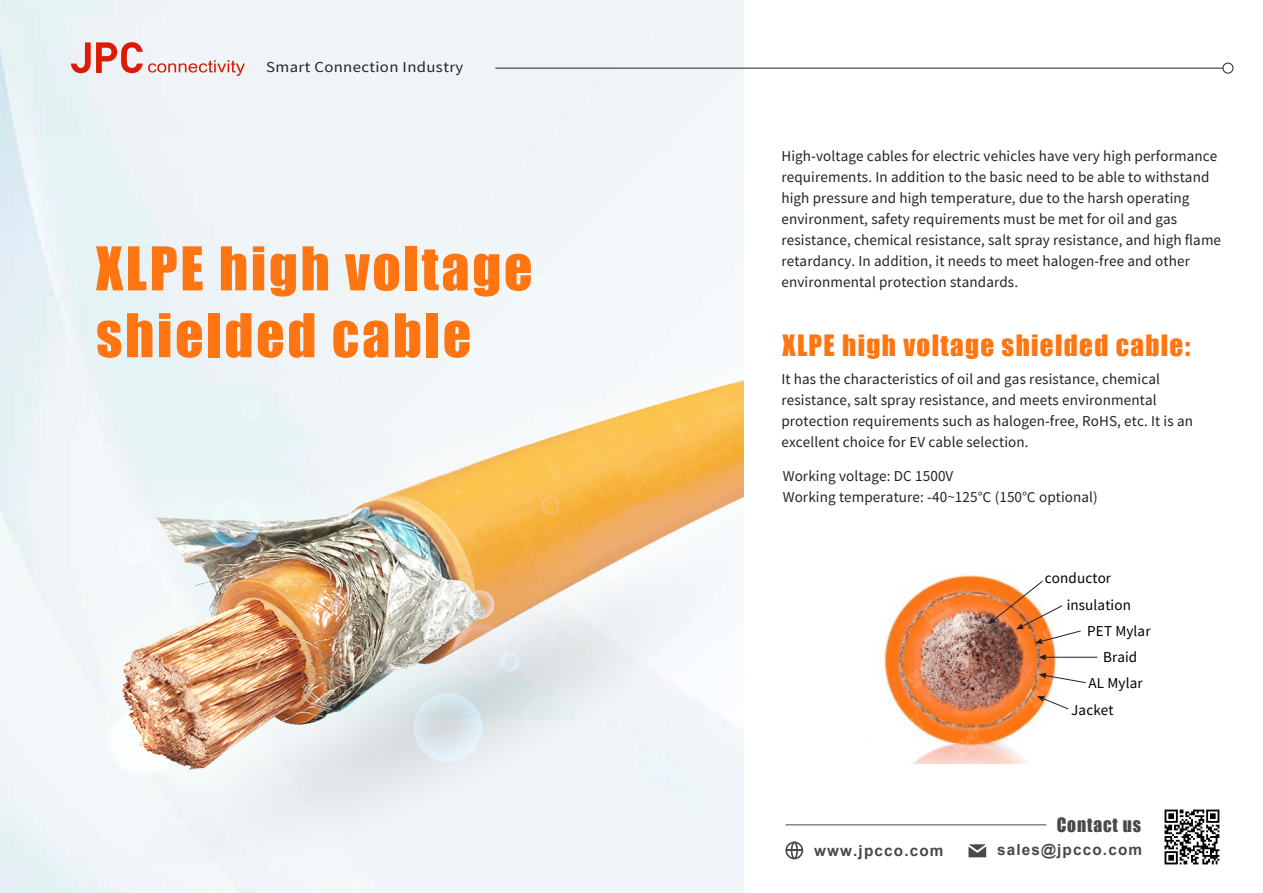
<style>
.page{position:relative;width:1263px;height:893px;background:#fff}
.page>*{position:absolute;margin:0;border:0;box-sizing:border-box;transform-origin:0 0}
.t1{font:55.65px/66.9px "Impact";letter-spacing:.05em;color:#ff7512}
.t2{font:27px "Impact";letter-spacing:.05em;color:#ff7512}
.t3{font:18.15px "Impact";letter-spacing:.05em;color:#494949;scale:.96 1}
.t4{font:700 15.3px "Arial";letter-spacing:.075em;color:#494949}
.t5{font:13.5px/21px "Taipei Sans TC Beta";letter-spacing:.01em;color:#232323}
.t6{font:13.5px "Taipei Sans TC Beta";letter-spacing:.01em;color:#000}
.t7{font:13.5px "Taipei Sans TC Beta";letter-spacing:.01em;color:#232323;scale:1.11 1}
</style>
<div class="page">
<svg style="left:968px;top:844px;width:18px;height:13px"></svg>
<svg style="left:785px;top:841px;width:18px;height:18px"></svg>
<img style="left:1164px;top:809px;width:56px;height:56px">
<hr style="left:785px;top:825px;width:261px;height:1px;background:#494949">
<hr style="left:495px;top:68px;width:728px;height:1px;background:#232323">
<svg style="left:71px;top:42px;width:174px;height:34px"></svg>
<div style="left:1223px;top:63px;width:10px;height:10px;border:1px solid #232323;border-radius:50%"></div>
<img style="left:884px;top:574px;width:199px;height:191px">
<img style="left:988px;top:580px;width:94px;height:64px">
<svg style="left:1038px;top:654px;width:8px;height:6px"></svg>
<hr style="left:1045px;top:657px;width:52px;height:1px;background:#232323">
<svg style="left:1039px;top:673px;width:47px;height:11px"></svg>
<svg style="left:1037px;top:696px;width:32px;height:14px"></svg>
<img style="left:99px;top:360px;width:645px;height:188px">
<img style="left:73px;top:548px;width:671px;height:313px">
<svg style="left:95px;top:685px;width:95px;height:112px"></svg>
<svg style="left:211px;top:497px;width:50px;height:50px;background:#cddbe0"></svg>
<svg style="left:413px;top:693px;width:69px;height:69px;background:#dae6ec"></svg>
<div style="left:242px;top:401px;width:19px;height:18px;background:#e9f7f9;border-radius:50%"></div>
<div style="left:534px;top:405px;width:27px;height:27px;background:#f5fafc;border-radius:50%"></div>
<svg style="left:465px;top:590px;width:29px;height:29px"></svg>
<div style="left:118px;top:531px;width:34px;height:33px;background:#f3fafb;border-radius:50%"></div>
<svg style="left:182px;top:584px;width:22px;height:22px"></svg>
<svg style="left:296px;top:476px;width:22px;height:21px"></svg>
<svg style="left:539px;top:494px;width:22px;height:22px"></svg>
<svg style="left:446px;top:618px;width:132px;height:127px;background:#dfe3e3"></svg>
<svg style="left:364px;top:745px;width:17px;height:17px"></svg>
<p class="t7" style="left:266px;top:59px;width:179px">Smart Connection Industry</p>
<h1 class="t1" style="left:96px;top:234px;width:438px">XLPE high voltage shielded cable</h1>
<p class="t5" style="left:781px;top:146px;width:441px">High-voltage cables for electric vehicles have very high performance requirements. In addition to the basic need to be able to withstand high pressure and high temperature, due to the harsh operating environment, safety requirements must be met for oil and gas resistance, chemical resistance, salt spray resistance, and high flame retardancy. In addition, it needs to meet halogen-free and other environmental protection standards.</p>
<h2 class="t2" style="left:783px;top:325px;width:409px">XLPE high voltage shielded cable:</h2>
<p class="t5" style="left:781px;top:369px;width:413px">It has the characteristics of oil and gas resistance, chemical resistance, salt spray resistance, and meets environmental protection requirements such as halogen-free, RoHS, etc. It is an excellent choice for EV cable selection.</p>
<p class="t5" style="left:783px;top:466px;width:317px">Working voltage: DC 1500V<br>Working temperature: -40~125℃ (150℃ optional)</p>
<p class="t6" style="left:1045px;top:571px;width:68px">conductor</p>
<p class="t6" style="left:1067px;top:597px;width:66px">insulation</p>
<p class="t6" style="left:1087px;top:623px;width:65px">PET Mylar</p>
<p class="t6" style="left:1103px;top:650px;width:36px">Braid</p>
<p class="t6" style="left:1088px;top:676px;width:56px">AL Mylar</p>
<p class="t6" style="left:1071px;top:702px;width:44px">Jacket</p>
<h3 class="t3" style="left:1057px;top:811px;width:89px">Contact us</h3>
<p class="t4" style="left:814px;top:840px;width:131px">www.jpcco.com</p>
<p class="t4" style="left:997px;top:840px;width:147px">sales@jpcco.com</p>
</div>
